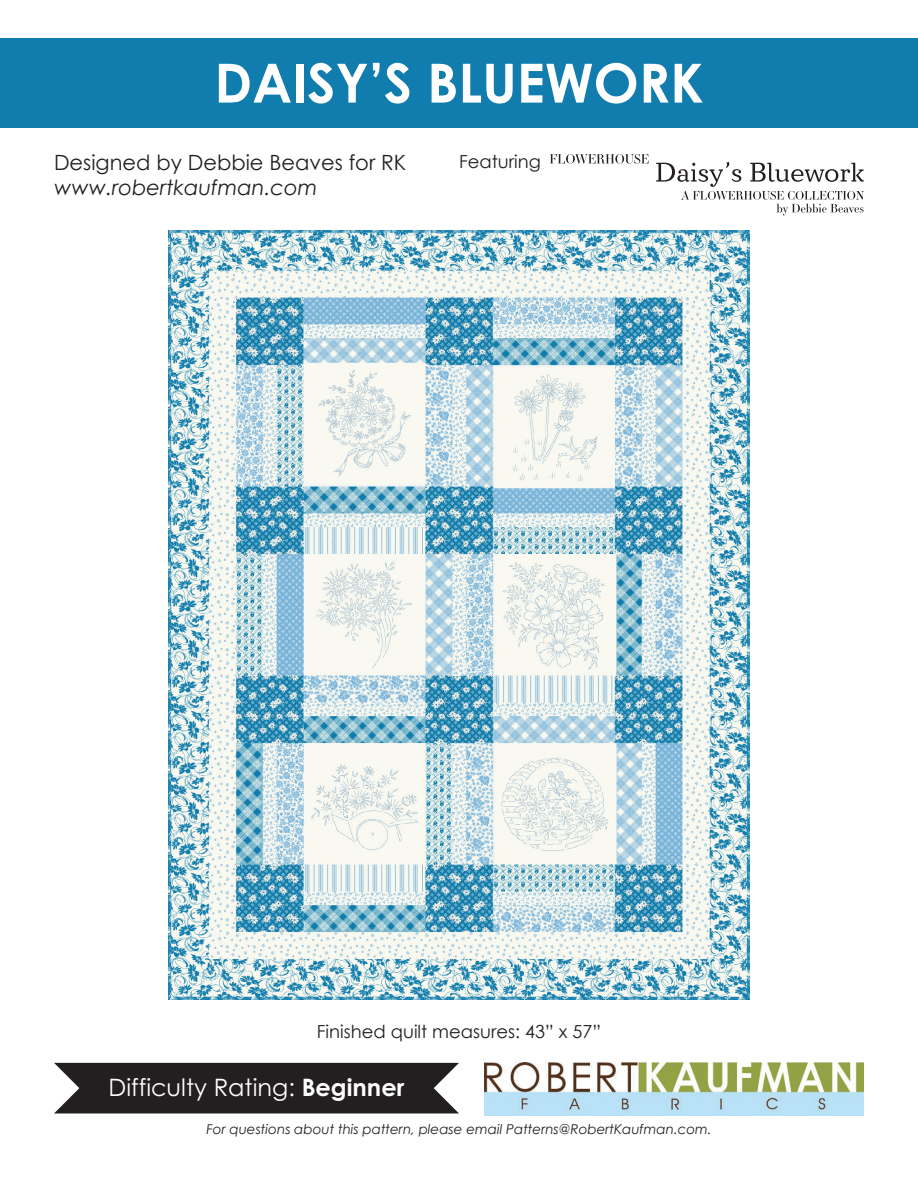
<style>
.page{position:relative;width:918px;height:1188px;background:#fff}
.page>*{position:absolute;margin:0;border:0;box-sizing:border-box;transform-origin:0 0}
.t1{font:700 67.5px "Century Gothic";color:#fff}
.t2{font:700 54px "Century Gothic";color:#fff}
.t3{font:24px "Century Gothic";color:#fff}
.t4{font:21px "Century Gothic";color:#231f20}
.t5{font:italic 21px "Century Gothic";color:#231f20}
.t6{font:18px "Century Gothic";color:#231f20}
.t7{font:italic 13.5px "Century Gothic";color:#231f20}
.s1{font-weight:700}
</style>
<div class="page">
<div style="left:54px;top:1063px;width:405px;height:50px;background:#231f20"></div>
<div style="left:0;top:38px;width:918px;height:90px;background:#107dae"></div>
<img style="left:484px;top:1063px;width:379px;height:52px">
<img style="left:169px;top:231px;width:580px;height:769px">
<svg style="left:550px;top:154px;width:99px;height:10px"></svg>
<svg style="left:656px;top:162px;width:208px;height:54px"></svg>
<h1 class="t1" style="left:290px;top:27px;width:334px">Just Kisses</h1>
<h2 class="t2" style="left:214px;top:42px;width:491px">DAISY’S BLUEWORK</h2>
<h3 class="t4" style="left:54px;top:148px;width:354px">Designed by Debbie Beaves for RK</h3>
<h3 class="t5" style="left:54px;top:173px;width:265px">www.robertkaufman.com</h3>
<h3 class="t6" style="left:459px;top:148px;width:83px">Featuring</h3>
<h3 class="t6" style="left:317px;top:1019px;width:286px">Finished quilt measures: 43” x 57”</h3>
<h3 class="t3" style="left:109px;top:1070px;width:297px">Difficulty Rating: <span class="s1">Beginner</span></h3>
<p class="t7" style="left:206px;top:1120px;width:507px">For questions about this pattern, please email Patterns@RobertKaufman.com.</p>
</div>
